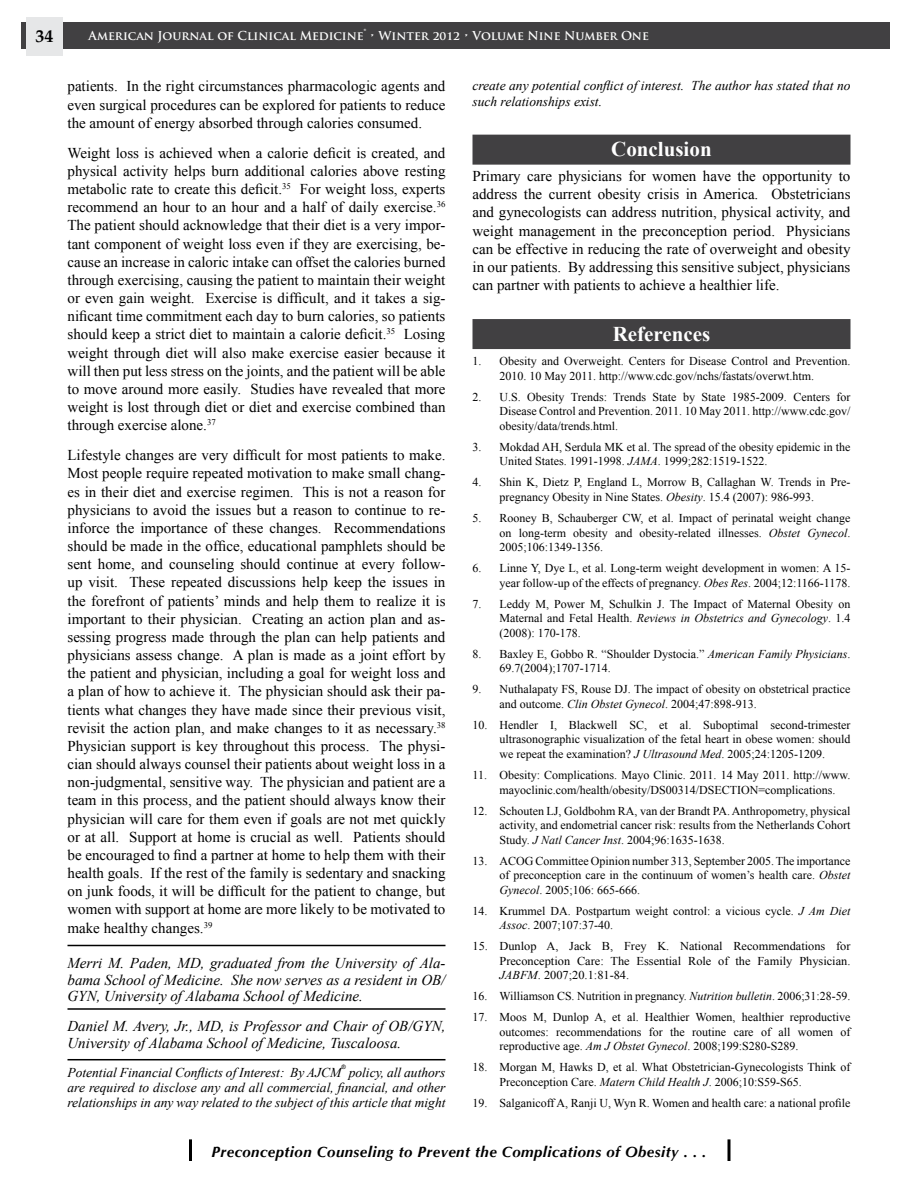
<style>
.page{position:relative;width:918px;height:1188px;background:#fff}
.page>*{position:absolute;margin:0;border:0;box-sizing:border-box;transform-origin:0 0}
.t1{font:700 21px "Times New Roman";color:#fff}
.t2{font:700 18px "Palatino";color:#000}
.t3{font:15px/18.1px "Times New Roman";color:#000;text-align:justify}
.t4{font:italic 15px/16.6px "Times New Roman";color:#000;text-align:justify}
.t5{font:italic 700 15px "Optima";letter-spacing:.03em;color:#000}
.t6{font:italic 13.5px/15.1px "Times New Roman";color:#000;text-align:justify}
.t7{font:12px/14.5px "Times New Roman";color:#000}
.t8{font:700 12px "Trajan Pro";color:#fff}
.t9{font:6px "Arial";color:#000}
.s1{font-style:italic}
</style>
<div class="page">
<div style="left:21px;top:22px;width:869px;height:27px;background:#414042"></div>
<div style="left:26px;top:17px;width:37px;height:39px;background:#e6e7e8"></div>
<hr style="left:189px;top:1139px;width:3px;height:22px;background:#000">
<hr style="left:728px;top:1139px;width:2px;height:22px;background:#000">
<hr style="left:68px;top:945px;width:378px;height:1px;background:#000">
<hr style="left:68px;top:1008px;width:378px;height:2px;background:#000">
<hr style="left:68px;top:1059px;width:378px;height:1px;background:#000">
<div style="left:472px;top:135px;width:378px;height:30px;background:#414042"></div>
<div style="left:472px;top:319px;width:378px;height:30px;background:#414042"></div>
<p class="t2" style="left:36px;top:21px;width:19px">34</p>
<p class="t8" style="left:89px;top:28px;width:562px">American Journal of Clinical Medicine® • Winter 2012 • Volume Nine Number One</p>
<p class="t3" style="left:68px;top:77px;width:379px">patients. In the right circumstances pharmacologic agents and even surgical procedures can be explored for patients to reduce the amount of energy absorbed through calories consumed.</p>
<p class="t3" style="left:68px;top:143px;width:380px">Weight loss is achieved when a calorie deficit is created, and physical activity helps burn additional calories above resting metabolic rate to create this deficit.<sup>35</sup> For weight loss, experts recommend an hour to an hour and a half of daily exercise.<sup>36<br></sup>The patient should acknowledge that their diet is a very impor&shy;tant component of weight loss even if they are exercising, be&shy;cause an increase in caloric intake can offset the calories burned through exercising, causing the patient to maintain their weight or even gain weight. Exercise is difficult, and it takes a sig&shy;nificant time commitment each day to burn calories, so patients should keep a strict diet to maintain a calorie deficit.<sup>35</sup> Losing weight through diet will also make exercise easier because it will then put less stress on the joints, and the patient will be able to move around more easily. Studies have revealed that more weight is lost through diet or diet and exercise combined than through exercise alone.<sup>37</sup></p>
<p class="t3" style="left:68px;top:446px;width:380px">Lifestyle changes are very difficult for most patients to make.<br>Most people require repeated motivation to make small chang&shy;es in their diet and exercise regimen. This is not a reason for physicians to avoid the issues but a reason to continue to re&shy;inforce the importance of these changes. Recommendations should be made in the office, educational pamphlets should be sent home, and counseling should continue at every follow&shy;up visit. These repeated discussions help keep the issues in the forefront of patients’ minds and help them to realize it is important to their physician. Creating an action plan and as&shy;sessing progress made through the plan can help patients and physicians assess change. A plan is made as a joint effort by the patient and physician, including a goal for weight loss and a plan of how to achieve it. The physician should ask their pa&shy;tients what changes they have made since their previous visit, revisit the action plan, and make changes to it as necessary.<sup>38<br></sup>Physician support is key throughout this process. The physi&shy;cian should always counsel their patients about weight loss in a non-judgmental, sensitive way. The physician and patient are a team in this process, and the patient should always know their physician will care for them even if goals are not met quickly or at all. Support at home is crucial as well. Patients should be encouraged to find a partner at home to help them with their health goals. If the rest of the family is sedentary and snacking on junk foods, it will be difficult for the patient to change, but women with support at home are more likely to be motivated to make healthy changes.<sup>39</sup></p>
<p class="t4" style="left:68px;top:954px;width:380px">Merri M. Paden, MD, graduated from the University of Ala&shy;bama School of Medicine. She now serves as a resident in OB/ GYN, University of Alabama School of Medicine.</p>
<p class="t4" style="left:68px;top:1018px;width:380px">Daniel M. Avery, Jr., MD, is Professor and Chair of OB/GYN,<br>University of Alabama School of Medicine, Tuscaloosa.</p>
<p class="t6" style="left:68px;top:1064px;width:275px">Potential Financial Conflicts of Interest: By AJCM</p>
<p class="t9" style="left:341px;top:1063px;width:6px">®</p>
<p class="t6" style="left:68px;top:1064px;width:380px;text-indent:281px">policy, all authors are required to disclose any and all commercial, financial, and other relationships in any way related to the subject of this article that might</p>
<p class="t6" style="left:472px;top:78px;width:380px">create any potential conflict of interest. The author has stated that no such relationships exist.</p>
<h1 class="t1" style="left:611px;top:135px;width:102px">Conclusion</h1>
<p class="t3" style="left:472px;top:167px;width:380px">Primary care physicians for women have the opportunity to address the current obesity crisis in America. Obstetricians and gynecologists can address nutrition, physical activity, and weight management in the preconception period. Physicians can be effective in reducing the rate of overweight and obesity in our patients. By addressing this sensitive subject, physicians can partner with patients to achieve a healthier life.</p>
<h1 class="t1" style="left:613px;top:319px;width:99px">References</h1>
<p class="t7" style="left:500px;top:354px;width:353px;text-indent:-27px">1. Obesity and Overweight. Centers for Disease Control and Prevention.<br>2010. 10 May 2011. http://www.cdc.gov/nchs/fastats/overwt.htm.</p>
<p class="t7" style="left:500px;top:389px;width:353px;text-align:justify;text-indent:-27px">2. U.S. Obesity Trends: Trends State by State 1985-2009. Centers for Disease Control and Prevention. 2011. 10 May 2011. http://www.cdc.gov/ obesity/data/trends.html.</p>
<p class="t7" style="left:500px;top:439px;width:352px;text-indent:-27px">3. Mokdad AH, Serdula MK et al. The spread of the obesity epidemic in the<br>United States. 1991-1998. <span class="s1">JAMA</span>. 1999;282:1519-1522.</p>
<p class="t7" style="left:500px;top:475px;width:352px;text-indent:-27px">4. Shin K, Dietz P, England L, Morrow B, Callaghan W. Trends in Pre&shy;pregnancy Obesity in Nine States. <span class="s1">Obesity</span>. 15.4 (2007): 986-993.</p>
<p class="t7" style="left:500px;top:511px;width:353px;text-align:justify;text-indent:-27px">5. Rooney B, Schauberger CW, et al. Impact of perinatal weight change on long-term obesity and obesity-related illnesses. <span class="s1">Obstet Gynecol</span>.<br>2005;106:1349-1356.</p>
<p class="t7" style="left:472px;top:561px;width:380px;text-align:right">6. Linne Y, Dye L, et al. Long-term weight development in women: A 15- year follow-up of the effects of pregnancy. <span class="s1">Obes Res</span>. 2004;12:1166-1178.</p>
<p class="t7" style="left:499px;top:596px;width:353px;text-align:justify;text-indent:-27px">7. Leddy M, Power M, Schulkin J. The Impact of Maternal Obesity on Maternal and Fetal Health. <span class="s1">Reviews in Obstetrics and Gynecology</span>. 1.4 (2008): 170-178.</p>
<p class="t7" style="left:499px;top:646px;width:352px;text-indent:-27px">8. Baxley E, Gobbo R. “Shoulder Dystocia.” <span class="s1">American Family Physicians</span>.<br>69.7(2004);1707-1714.</p>
<p class="t7" style="left:499px;top:682px;width:353px;text-indent:-27px">9. Nuthalapaty FS, Rouse DJ. The impact of obesity on obstetrical practice and outcome. <span class="s1">Clin Obstet Gynecol</span>. 2004;47:898-913.</p>
<p class="t7" style="left:499px;top:717px;width:353px;text-align:justify;text-indent:-27px">10. Hendler I, Blackwell SC, et al. Suboptimal second-trimester ultrasonographic visualization of the fetal heart in obese women: should we repeat the examination? <span class="s1">J Ultrasound Med</span>. 2005;24:1205-1209.</p>
<p class="t7" style="left:499px;top:768px;width:352px;text-indent:-27px">11. Obesity: Complications. Mayo Clinic. 2011. 14 May 2011. http://www. mayoclinic.com/health/obesity/DS00314/DSECTION=complications.</p>
<p class="t7" style="left:499px;top:803px;width:353px;text-align:justify;text-indent:-27px">12. Schouten LJ, Goldbohm RA, van der Brandt PA. Anthropometry, physical activity, and endometrial cancer risk: results from the Netherlands Cohort Study. <span class="s1">J Natl Cancer Inst</span>. 2004;96:1635-1638.</p>
<p class="t7" style="left:499px;top:853px;width:353px;text-align:justify;text-indent:-27px">13. ACOG Committee Opinion number 313, September 2005. The importance of preconception care in the continuum of women’s health care. <span class="s1">Obstet Gynecol</span>. 2005;106: 665-666.</p>
<p class="t7" style="left:499px;top:903px;width:352px;text-indent:-27px">14. Krummel DA. Postpartum weight control: a vicious cycle. <span class="s1">J Am Diet<br>Assoc</span>. 2007;107:37-40.</p>
<p class="t7" style="left:499px;top:939px;width:353px;text-align:justify;text-indent:-27px">15. Dunlop A, Jack B, Frey K. National Recommendations for Preconception Care: The Essential Role of the Family Physician.<br><span class="s1">JABFM</span>. 2007;20.1:81-84.</p>
<p class="t7" style="left:472px;top:989px;width:380px">16. Williamson CS. Nutrition in pregnancy. <span class="s1">Nutrition bulletin</span>. 2006;31:28-59.</p>
<p class="t7" style="left:500px;top:1010px;width:352px;text-align:justify;text-indent:-27px">17. Moos M, Dunlop A, et al. Healthier Women, healthier reproductive outcomes: recommendations for the routine care of all women of reproductive age. <span class="s1">Am J Obstet Gynecol</span>. 2008;199:S280-S289.</p>
<p class="t7" style="left:500px;top:1060px;width:352px;text-indent:-27px">18. Morgan M, Hawks D, et al. What Obstetrician-Gynecologists Think of<br>Preconception Care. <span class="s1">Matern Child Health J</span>. 2006;10:S59-S65.</p>
<p class="t7" style="left:472px;top:1096px;width:379px">19. Salganicoff A, Ranji U, Wyn R. Women and health care: a national profile</p>
<p class="t5" style="left:212px;top:1143px;width:496px">Preconception Counseling to Prevent the Complications of Obesity . . .</p>
</div>
